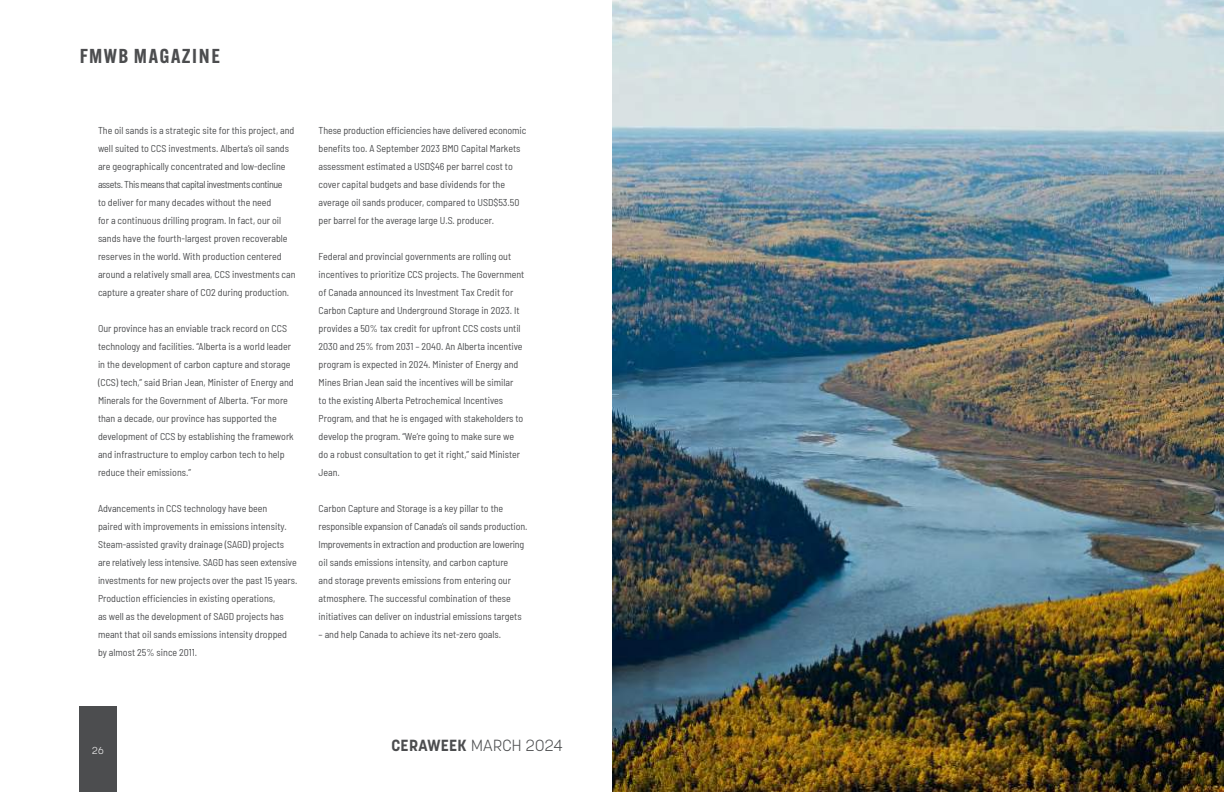
<style>
.page{position:relative;width:1224px;height:792px;background:#fff}
.page>*{position:absolute;margin:0;border:0;box-sizing:border-box;transform-origin:0 0}
.t1{font:600 19.7px "Alternate Gothic ATF";letter-spacing:.07em;color:#4c4d4f;scale:1.06 1}
.t2{font:300 16px "Korolev";letter-spacing:.02em;color:#4c4d4f}
.t3{font:semi-condensed 10px/18px "Barlow";color:#4c4d4f}
.t4{font:300 10px "Korolev";color:#fff}
.s1{font-weight:700}
</style>
<div class="page">
<img style="left:612px;top:0;width:612px;height:792px">
<div style="left:80px;top:707px;width:37px;height:85px;background:#4c4d4f"></div>
<h1 class="t1" style="left:80px;top:48px;width:134px">FMWB MAGAZINE</h1>
<p class="t3" style="left:98px;top:122px;width:199px">The oil sands is a strategic site for this project, and well suited to CCS investments. Alberta’s oil sands are geographically concentrated and low-decline assets. This means that capital investments continue<br>to deliver for many decades without the need<br>for a continuous drilling program. In fact, our oil sands have the fourth-largest proven recoverable reserves in the world. With production centered around a relatively small area, CCS investments can capture a greater share of CO2 during production.</p>
<p class="t3" style="left:98px;top:320px;width:197px">Our province has an enviable track record on CCS technology and facilities. “Alberta is a world leader in the development of carbon capture and storage (CCS) tech,” said Brian Jean, Minister of Energy and Minerals for the Government of Alberta. “For more than a decade, our province has supported the development of CCS by establishing the framework and infrastructure to employ carbon tech to help reduce their emissions.”</p>
<p class="t3" style="left:98px;top:500px;width:201px">Advancements in CCS technology have been<br>paired with improvements in emissions intensity.<br>Steam-assisted gravity drainage (SAGD) projects are relatively less intensive. SAGD has seen extensive investments for new projects over the past 15 years.<br>Production e昀케ciencies in existing operations,<br>as well as the development of SAGD projects has meant that oil sands emissions intensity dropped by almost 25% since 2011.</p>
<p class="t3" style="left:319px;top:121px;width:209px">These production e昀케ciencies have delivered economic bene昀椀ts too. A September 2023 BMO Capital Markets assessment estimated a USD$46 per barrel cost to cover capital budgets and base dividends for the average oil sands producer, compared to USD$53.50 per barrel for the average large U.S. producer.</p>
<p class="t3" style="left:319px;top:248px;width:207px">Federal and provincial governments are rolling out incentives to prioritize CCS projects. The Government of Canada announced its Investment Tax Credit for Carbon Capture and Underground Storage in 2023. It provides a 50% tax credit for upfront CCS costs until 2030 and 25% from 2031 – 2040. An Alberta incentive program is expected in 2024. Minister of Energy and Mines Brian Jean said the incentives will be similar<br>to the existing Alberta Petrochemical Incentives Program, and that he is engaged with stakeholders to develop the program. “We’re going to make sure we do a robust consultation to get it right,” said Minister Jean.</p>
<p class="t3" style="left:319px;top:500px;width:210px">Carbon Capture and Storage is a key pillar to the responsible expansion of Canada’s oil sands production.<br>Improvements in extraction and production are lowering oil sands emissions intensity, and carbon capture<br>and storage prevents emissions from entering our atmosphere. The successful combination of these initiatives can deliver on industrial emissions targets</p>
<p class="t3" style="left:319px;top:626px;width:184px">– and help Canada to achieve its net-zero goals.</p>
<p class="t4" style="left:92px;top:744px;width:13px">26</p>
<h2 class="t2" style="left:391px;top:736px;width:173px"><span class="s1">CERAWEEK</span> MARCH 2024</h2>
</div>
